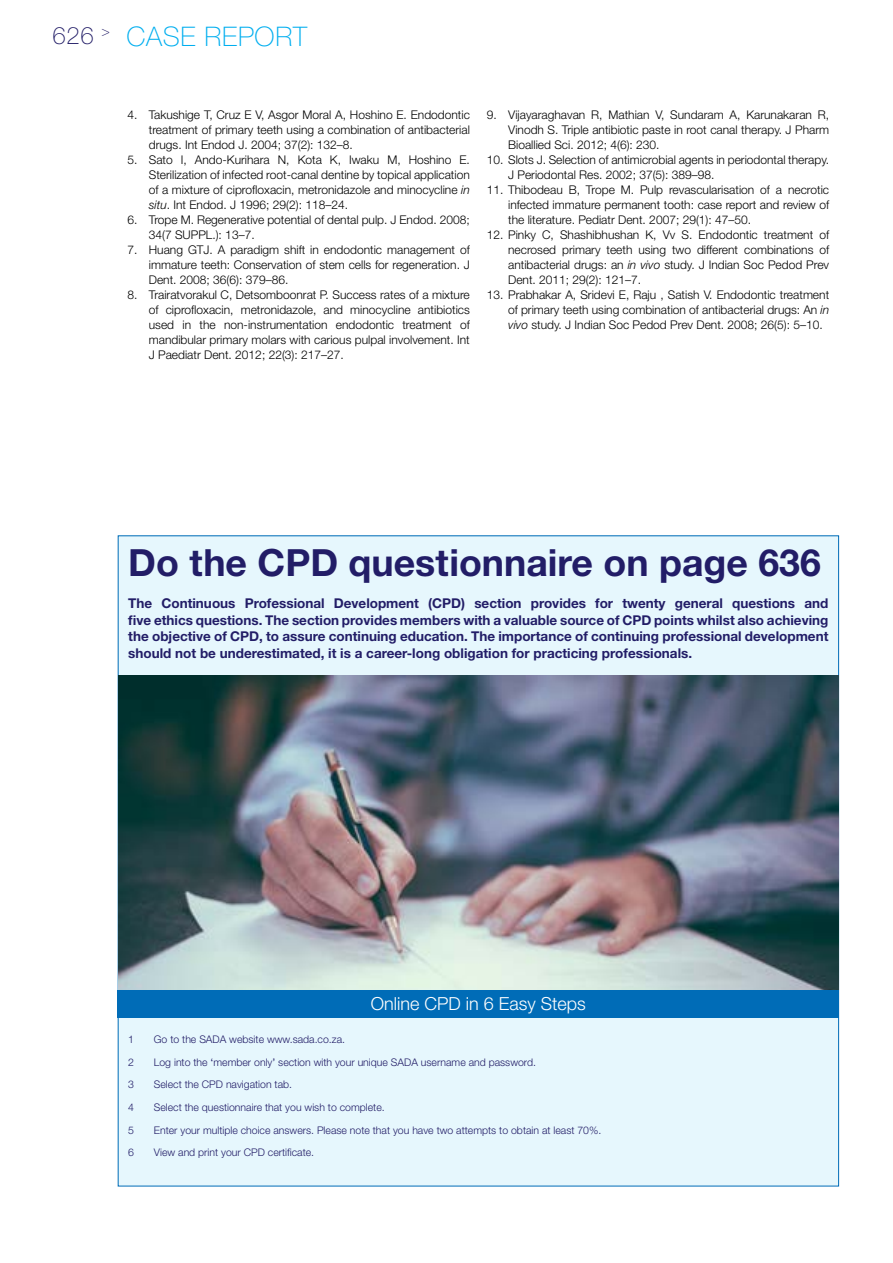
<style>
.page{position:relative;width:893px;height:1263px;background:#fff}
.page>*{position:absolute;margin:0;border:0;box-sizing:border-box;transform-origin:0 0}
.t1{font:700 37.5px "Helvetica Neue LT Std";color:#221d67}
.t2{font:100 27px "Helvetica Neue LT Std";letter-spacing:.025em;color:#00aeef}
.t3{font:300 18px "Helvetica Neue LT Std";color:#fff}
.t4{font:100 13.95px "Helvetica Neue LT Std";color:#221d67}
.t5{font:700 13.5px/16.5px "Helvetica Neue LT Std";color:#221d67;text-align:justify}
.t6{font:300 12px/15px "Helvetica Neue LT Std";color:#000;text-align:justify}
.t7{font:300 10.5px "Helvetica Neue LT Std";color:#221d67}
.s1{font-size:24px;color:#221d67}
.s2{font-style:italic}
.s3{font-weight:400}
</style>
<div class="page">
<div style="left:118px;top:536px;width:721px;height:650px;background:#e6f7fd"></div>
<img style="left:118px;top:676px;width:721px;height:315px">
<div style="left:118px;top:991px;width:721px;height:27px;background:#006cb7"></div>
<h2 class="t2" style="left:53px;top:21px;width:256px"><span class="s1">626</span> CASE REPORT</h2>
<p class="t4" style="left:102px;top:23px;width:10px">&gt;</p>
<p class="t6" style="left:149px;top:107px;width:323px;text-indent:-21px">4. Takushige T, Cruz E V, Asgor Moral A, Hoshino E. Endodontic treatment of primary teeth using a combination of antibacterial drugs. Int Endod J. 2004; 37(2): 132–8.</p>
<p class="t6" style="left:149px;top:152px;width:323px;text-indent:-21px">5. Sato I, Ando-Kurihara N, Kota K, Iwaku M, Hoshino E.<br>Sterilization of infected root-canal dentine by topical application of a mixture of ciprofloxacin, metronidazole and minocycline <span class="s2">in situ</span>. Int Endod. J 1996; 29(2): 118–24.</p>
<p class="t6" style="left:149px;top:212px;width:322px;text-indent:-21px">6. Trope M. Regenerative potential of dental pulp. J Endod. 2008;<br>34(7 SUPPL.): 13–7.</p>
<p class="t6" style="left:149px;top:242px;width:323px;text-indent:-21px">7. Huang GTJ. A paradigm shift in endodontic management of immature teeth: Conservation of stem cells for regeneration. J Dent. 2008; 36(6): 379–86.</p>
<p class="t6" style="left:149px;top:287px;width:323px;text-indent:-21px">8. Trairatvorakul C, Detsomboonrat P. Success rates of a mixture of ciprofloxacin, metronidazole, and minocycline antibiotics used in the non-instrumentation endodontic treatment of mandibular primary molars with carious pulpal involvement. Int J Paediatr Dent. 2012; 22(3): 217–27.</p>
<p class="t6" style="left:508px;top:107px;width:323px;text-indent:-21px">9. Vijayaraghavan R, Mathian V, Sundaram A, Karunakaran R, Vinodh S. Triple antibiotic paste in root canal therapy. J Pharm Bioallied Sci. 2012; 4(6): 230.</p>
<p class="t6" style="left:508px;top:152px;width:323px;text-indent:-21px">10. Slots J. Selection of antimicrobial agents in periodontal therapy.<br>J Periodontal Res. 2002; 37(5): 389–98.</p>
<p class="t6" style="left:508px;top:182px;width:323px;text-indent:-21px">11. Thibodeau B, Trope M. Pulp revascularisation of a necrotic infected immature permanent tooth: case report and review of the literature. Pediatr Dent. 2007; 29(1): 47–50.</p>
<p class="t6" style="left:508px;top:227px;width:323px;text-indent:-21px">12. Pinky C, Shashibhushan K, Vv S. Endodontic treatment of necrosed primary teeth using two different combinations of antibacterial drugs: an <span class="s2">in vivo</span> study. J Indian Soc Pedod Prev Dent. 2011; 29(2): 121–7.</p>
<p class="t6" style="left:508px;top:287px;width:323px;text-indent:-21px">13. Prabhakar A, Sridevi E, Raju , Satish V. Endodontic treatment of primary teeth using combination of antibacterial drugs: An <span class="s2">in vivo</span> study. J Indian Soc Pedod Prev Dent. 2008; 26(5): 5–10.</p>
<p class="t1" style="left:128px;top:539px;width:694px">Do the CPD questionnaire on page 636</p>
<p class="t5" style="left:128px;top:595px;width:702px">The Continuous Professional Development (CPD) section provides for twenty general questions and five ethics questions. The section provides members with a valuable source of CPD points whilst also achieving the objective of CPD, to assure continuing education. The importance of continuing professional development should not be underestimated, it is a career-long obligation for practicing professionals.</p>
<p class="t3" style="left:371px;top:992px;width:217px">Online CPD in 6 Easy Steps</p>
<p class="t7" style="left:128px;top:1033px;width:7px">1</p>
<p class="t7" style="left:154px;top:1033px;width:193px">Go to the SADA website www.sada.co.za.</p>
<p class="t7" style="left:128px;top:1056px;width:7px">2</p>
<p class="t7" style="left:154px;top:1056px;width:384px">Log into the <span class="s3">‘</span>member only<span class="s3">’</span> section with your unique SADA username and password.</p>
<p class="t7" style="left:128px;top:1078px;width:7px">3</p>
<p class="t7" style="left:154px;top:1078px;width:140px">Select the CPD navigation tab.</p>
<p class="t7" style="left:128px;top:1101px;width:7px">4</p>
<p class="t7" style="left:154px;top:1101px;width:232px">Select the questionnaire that you wish to complete.</p>
<p class="t7" style="left:128px;top:1123px;width:7px">5</p>
<p class="t7" style="left:154px;top:1123px;width:449px">Enter your multiple choice answers. Please note that you have two attempts to obtain at least 70%.</p>
<p class="t7" style="left:128px;top:1146px;width:7px">6</p>
<p class="t7" style="left:154px;top:1146px;width:162px">View and print your CPD certificate.</p>
</div>
